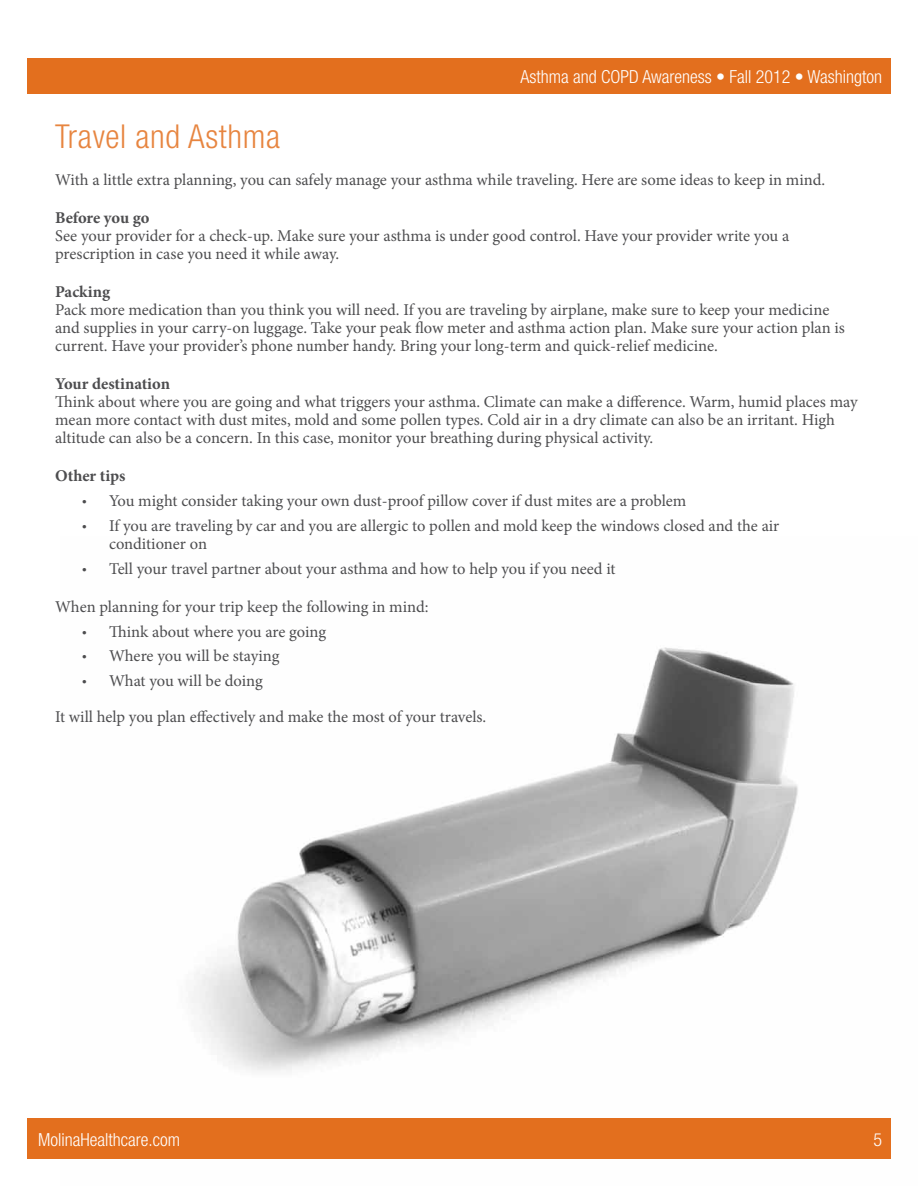
<style>
.page{position:relative;width:918px;height:1188px;background:#fff}
.page>*{position:absolute;margin:0;border:0;box-sizing:border-box;transform-origin:0 0}
.t1{font:300 condensed 33px "Helvetica Neue";letter-spacing:.02em;color:#e78540}
.t2{font:300 condensed 18px "Helvetica Neue";color:#fff}
.t3{font:16.5px/18px "Minion Pro";letter-spacing:-.005em;color:#4d4d4f}
.t4{font:700 16.5px "Minion Pro";letter-spacing:-.005em;color:#4d4d4f}
.s1{font-family:"Myriad Pro"}
</style>
<div class="page">
<img style="left:60px;top:647px;width:831px;height:472px">
<div style="left:27px;top:58px;width:864px;height:36px;background:#e36f1e"></div>
<div style="left:27px;top:1119px;width:864px;height:40px;background:#e36f1e"></div>
<p class="t2" style="left:521px;top:67px;width:363px">Asthma and COPD Awareness • Fall 2012 • Washington</p>
<h1 class="t1" style="left:55px;top:117px;width:227px">Travel and Asthma</h1>
<p class="t3" style="left:55px;top:171px;width:772px">With a little extra planning, you can safely manage your asthma while traveling. Here are some ideas to keep in mind.</p>
<p class="t4" style="left:55px;top:206px;width:96px">Before you go</p>
<p class="t3" style="left:55px;top:227px;width:736px">See your provider for a check-up. Make sure your asthma is under good control. Have your provider write you a prescription in case you need it while away.</p>
<p class="t4" style="left:55px;top:280px;width:57px">Packing</p>
<p class="t3" style="left:55px;top:301px;width:791px">Pack more medication than you think you will need. If you are traveling by airplane, make sure to keep your medicine and supplies in your carry-on luggage. Take your peak flow meter and asthma action plan. Make sure your action plan is current. Have your provider’s phone number handy. Bring your long-term and quick-relief medicine.</p>
<p class="t4" style="left:55px;top:372px;width:116px">Your destination</p>
<p class="t3" style="left:55px;top:393px;width:804px">Think about where you are going and what triggers your asthma. Climate can make a difference. Warm, humid places may mean more contact with dust mites, mold and some pollen types. Cold air in a dry climate can also be an irritant. High altitude can also be a concern. In this case, monitor your breathing during physical activity.</p>
<p class="t4" style="left:55px;top:464px;width:72px">Other tips</p>
<p class="t3" style="left:82px;top:492px;width:606px"><span class="s1">•</span> You might consider taking your own dust-proof pillow cover if dust mites are a problem</p>
<p class="t3" style="left:109px;top:517px;width:672px;text-indent:-27px"><span class="s1">•</span> If you are traveling by car and you are allergic to pollen and mold keep the windows closed and the air conditioner on</p>
<p class="t3" style="left:82px;top:560px;width:535px"><span class="s1">•</span> Tell your travel partner about your asthma and how to help you if you need it</p>
<p class="t3" style="left:55px;top:598px;width:375px">When planning for your trip keep the following in mind:</p>
<p class="t3" style="left:82px;top:622px;width:245px"><span class="s1">•</span> Think about where you are going</p>
<p class="t3" style="left:82px;top:647px;width:199px"><span class="s1">•</span> Where you will be staying</p>
<p class="t3" style="left:55px;top:663px;width:433px;line-height:36.2px;text-indent:27px"><span class="s1">•</span> What you will be doing<br>It will help you plan effectively and make the most of your travels.</p>
<p class="t2" style="left:38px;top:1130px;width:143px">MolinaHealthcare.com</p>
<p class="t2" style="left:873px;top:1130px;width:10px">5</p>
</div>
